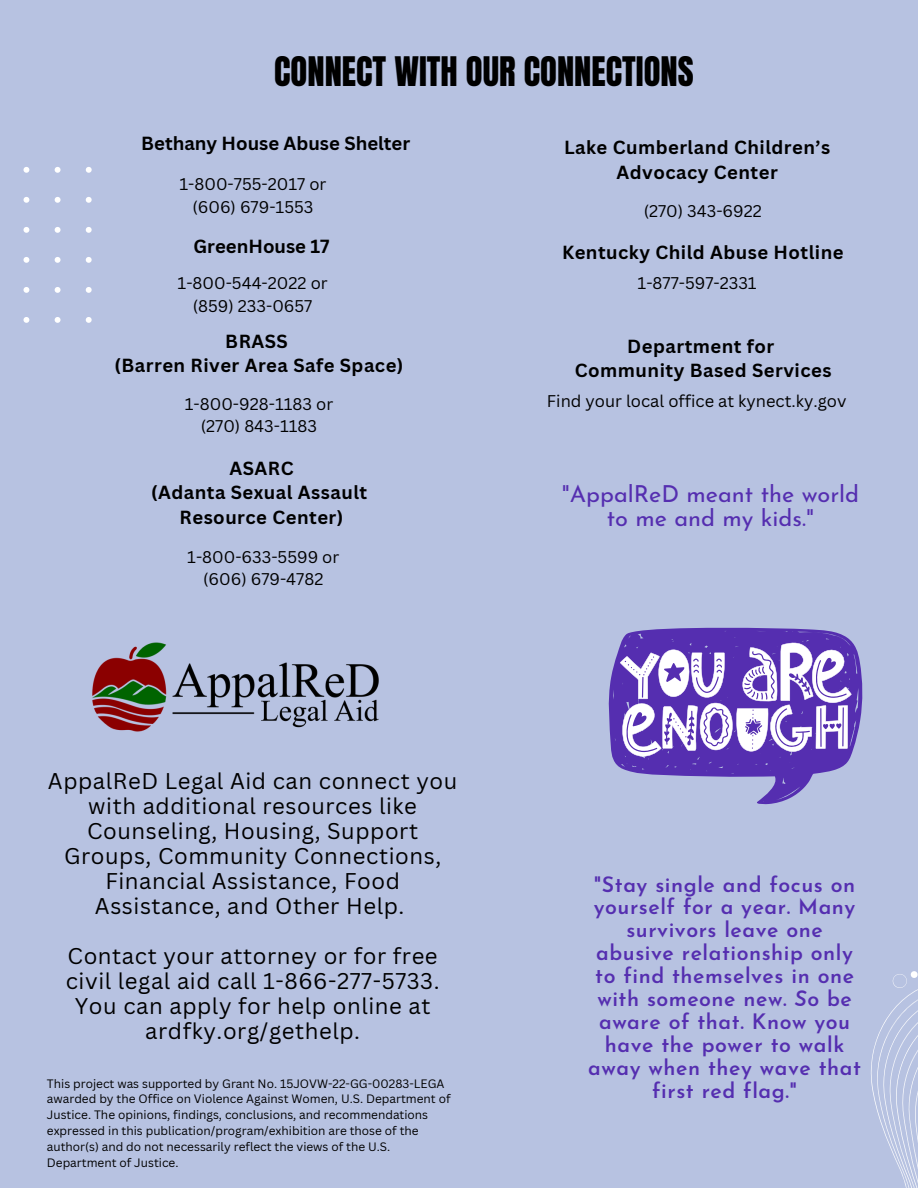
<style>
.page{position:relative;width:918px;height:1188px;background:#b7c2e1}
.page>*{position:absolute;margin:0;border:0;box-sizing:border-box;transform-origin:0 0}
.t1{font:34.65px "Anton";color:#000}
.t2{font:23.55px/24.8px "Josefin Sans";color:#552eb0;text-align:center}
.t3{font:22.2px/24.9px "Canva Sans";letter-spacing:.025em;color:#000;text-align:center}
.t4{font:600 21.3px/23px "Josefin Sans";letter-spacing:.025em;color:#552eb0;text-align:center}
.t5{font:700 18.45px/24.8px "Canva Sans";letter-spacing:.025em;color:#000;text-align:center}
.t6{font:700 18.45px "Canva Sans";color:#000}
.t7{font:16.5px "Canva Sans";color:#000}
.t8{font:11.85px/15.8px "Canva Sans";color:#000}
.s1{font-style:italic}
</style>
<div class="page">
<svg style="left:23px;top:167px;width:69px;height:156px"></svg>
<img style="left:92px;top:642px;width:287px;height:90px">
<svg style="left:608px;top:627px;width:255px;height:178px"></svg>
<svg style="left:620px;top:642px;width:232px;height:115px;background:#9a83d0"></svg>
<svg style="left:871px;top:971px;width:47px;height:217px"></svg>
<p class="t1" style="left:274px;top:47px;width:421px">CONNECT WITH OUR CONNECTIONS</p>
<p class="t6" style="left:141px;top:130px;width:271px">Bethany House Abuse Shelter</p>
<p class="t7" style="left:180px;top:173px;width:148px">1-800-755-2017 or</p>
<p class="t7" style="left:192px;top:195px;width:122px">(606) 679-1553</p>
<p class="t6" style="left:194px;top:234px;width:138px">GreenHouse 17</p>
<p class="t7" style="left:178px;top:272px;width:152px">1-800-544-2022 or</p>
<p class="t7" style="left:193px;top:294px;width:121px">(859) 233-0657</p>
<p class="t5" style="left:225px;top:328px;width:64px">BRASS</p>
<p class="t5" style="left:114px;top:353px;width:290px">(Barren River Area Safe Space)</p>
<p class="t7" style="left:185px;top:392px;width:150px">1-800-928-1183 or</p>
<p class="t7" style="left:201px;top:414px;width:118px">(270) 843-1183</p>
<p class="t5" style="left:229px;top:455px;width:66px">ASARC</p>
<p class="t5" style="left:151px;top:480px;width:218px">(Adanta Sexual Assault</p>
<p class="t5" style="left:180px;top:505px;width:165px">Resource Center)</p>
<p class="t7" style="left:187px;top:545px;width:154px">1-800-633-5599 or</p>
<p class="t7" style="left:203px;top:567px;width:122px">(606) 679-4782</p>
<p class="t3" style="left:48px;top:768px;width:411px">AppalReD Legal Aid can connect you with additional resources like<br>Counseling, Housing, Support<br>Groups, Community Connections,<br>Financial Assistance, Food<br>Assistance, and Other Help.</p>
<p class="t3" style="left:66px;top:943px;width:375px">Contact your attorney or for free civil legal aid call 1-866-277-5733.<br>You can apply for help online at ardfky.org/gethelp.</p>
<p class="t8" style="left:47px;top:1075px;width:405px">This project was supported by Grant No. 15JOVW-22-GG-00283-LEGA awarded by the Office on Violence Against Women, U.S. Department of Justice. The opinions, findings, conclusions, and recommendations expressed in this publication/program/exhibition are those of the author(s) and do not necessarily reflect the views of the U.S.<br>Department of Justice.</p>
<p class="t5" style="left:564px;top:135px;width:268px">Lake Cumberland Children’s<br>Advocacy Center</p>
<p class="t7" style="left:644px;top:199px;width:120px">(270) 343-6922</p>
<p class="t5" style="left:562px;top:239px;width:283px">Kentucky Child Abuse Hotline</p>
<p class="t7" style="left:638px;top:271px;width:121px">1-877-597-2331</p>
<p class="t5" style="left:627px;top:333px;width:149px">Department for</p>
<p class="t5" style="left:575px;top:358px;width:258px">Community Based Services</p>
<p class="t7" style="left:547px;top:389px;width:301px">Find your local office at kynect.ky.gov</p>
<p class="t2" style="left:562px;top:483px;width:299px">"AppalReD meant the world to me and my kids."</p>
<p class="t4" style="left:588px;top:875px;width:274px">"Stay single and focus on yourself for a year. Many survivors leave one abusive relationship only to find themselves in one with someone new. <span class="s1">S</span>o be aware of that. Know you have the power to walk away when they wave that first red flag."</p>
</div>
